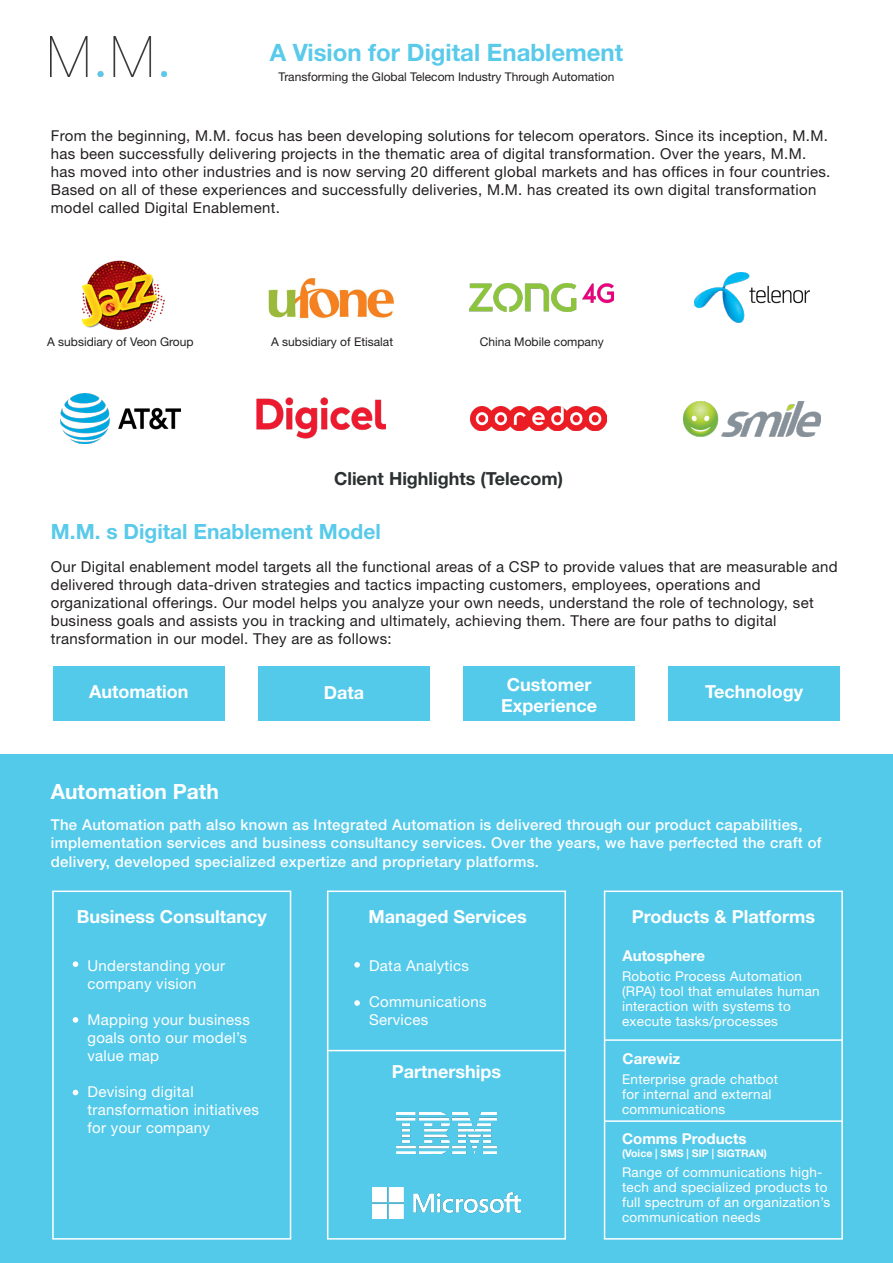
<style>
.page{position:relative;width:893px;height:1263px;background:#fff}
.page>*{position:absolute;margin:0;border:0;box-sizing:border-box;transform-origin:0 0}
.t1{font:700 24px "Helvetica Neue";color:#59caea}
.t2{font:700 21px "Helvetica Neue";color:#59caea}
.t3{font:700 21px "Helvetica Neue";color:#fff}
.t4{font:700 18px "Helvetica Neue";color:#fff}
.t5{font:700 18px "Helvetica Neue";color:#2b3031}
.t6{font:15px/18px "Helvetica Neue";letter-spacing:.02em;color:#231f20}
.t7{font:500 15px "Helvetica Neue";letter-spacing:.02em;color:#fff}
.t8{font:15px/18px "Helvetica Neue";letter-spacing:.02em;color:#fff}
.t9{font:700 15px "Helvetica Neue";color:#fff}
.t10{font:13.5px/15px "Helvetica Neue";letter-spacing:.02em;color:#fff}
.t11{font:12px "Helvetica Neue";color:#231f20}
.t12{font:700 10.5px "Helvetica Neue";color:#fff}
</style>
<div class="page">
<div style="left:0;top:755px;width:893px;height:508px;background:#54caea"></div>
<div style="left:53px;top:666px;width:172px;height:55px;background:#54caea"></div>
<div style="left:52px;top:890px;width:239px;height:349px;background:#54caea;border:2px solid #fff"></div>
<div style="left:327px;top:890px;width:239px;height:349px;background:#54caea;border:2px solid #fff"></div>
<div style="left:604px;top:890px;width:239px;height:349px;background:#54caea;border:2px solid #fff"></div>
<div style="left:258px;top:666px;width:172px;height:55px;background:#54caea"></div>
<div style="left:463px;top:666px;width:172px;height:55px;background:#54caea"></div>
<div style="left:668px;top:666px;width:172px;height:55px;background:#54caea"></div>
<img style="left:51px;top:36px;width:116px;height:41px">
<img style="left:81px;top:260px;width:84px;height:71px">
<img style="left:256px;top:397px;width:130px;height:41px">
<img style="left:470px;top:406px;width:137px;height:25px">
<img style="left:684px;top:401px;width:137px;height:35px">
<img style="left:694px;top:272px;width:116px;height:51px">
<img style="left:470px;top:283px;width:144px;height:29px">
<img style="left:61px;top:394px;width:120px;height:49px">
<img style="left:268px;top:278px;width:126px;height:41px">
<svg style="left:73px;top:961px;width:5px;height:6px"></svg>
<svg style="left:354px;top:962px;width:6px;height:6px"></svg>
<svg style="left:73px;top:1017px;width:5px;height:6px"></svg>
<svg style="left:354px;top:1000px;width:6px;height:6px"></svg>
<svg style="left:73px;top:1090px;width:5px;height:5px"></svg>
<hr style="left:605px;top:1039px;width:237px;height:2px;background:#fff">
<hr style="left:328px;top:1050px;width:237px;height:1px;background:#fff">
<hr style="left:605px;top:1120px;width:237px;height:2px;background:#fff">
<img style="left:396px;top:1113px;width:101px;height:40px">
<img style="left:372px;top:1187px;width:148px;height:32px">
<p class="t1" style="left:270px;top:34px;width:355px">A Vision for Digital Enablement</p>
<p class="t11" style="left:279px;top:68px;width:337px">Transforming the Global Telecom Industry Through Automation</p>
<p class="t6" style="left:51px;top:127px;width:781px">From the beginning, M.M. focus has been developing solutions for telecom operators. Since its inception, M.M. has been successfully delivering projects in the thematic area of digital transformation. Over the years, M.M. has moved into other industries and is now serving 20 different global markets and has offices in four countries.<br>Based on all of these experiences and successfully deliveries, M.M. has created its own digital transformation model called Digital Enablement.</p>
<p class="t11" style="left:47px;top:333px;width:148px">A subsidiary of Veon Group</p>
<p class="t11" style="left:271px;top:333px;width:124px">A subsidiary of Etisalat</p>
<p class="t11" style="left:480px;top:333px;width:125px">China Mobile company</p>
<p class="t5" style="left:334px;top:464px;width:231px">Client Highlights (Telecom)</p>
<p class="t2" style="left:51px;top:515px;width:332px">M.M. s Digital Enablement Model</p>
<p class="t6" style="left:51px;top:558px;width:788px">Our Digital enablement model targets all the functional areas of a CSP to provide values that are measurable and</p>
<p class="t6" style="left:51px;top:576px;width:711px">delivered through data-driven strategies and tactics impacting customers, employees, operations and</p>
<p class="t6" style="left:51px;top:594px;width:764px">organizational offerings. Our model helps you analyze your own needs, understand the role of technology, set</p>
<p class="t6" style="left:51px;top:612px;width:727px">business goals and assists you in tracking and ultimately, achieving them. There are four paths to digital</p>
<p class="t6" style="left:51px;top:630px;width:342px">transformation in our model. They are as follows:</p>
<p class="t4" style="left:89px;top:678px;width:101px">Automation</p>
<p class="t3" style="left:51px;top:775px;width:169px">Automation Path</p>
<p class="t4" style="left:324px;top:678px;width:42px">Data</p>
<p class="t4" style="left:507px;top:670px;width:86px">Customer</p>
<p class="t4" style="left:501px;top:691px;width:97px">Experience</p>
<p class="t4" style="left:705px;top:678px;width:99px">Technology</p>
<p class="t7" style="left:51px;top:813px;width:753px">The Automation path also known as Integrated Automation is delivered through our product capabilities,</p>
<p class="t7" style="left:51px;top:831px;width:772px">implementation services and business consultancy services. Over the years, we have perfected the craft of</p>
<p class="t7" style="left:51px;top:849px;width:490px">delivery, developed specialized expertize and proprietary platforms.</p>
<p class="t4" style="left:77px;top:903px;width:192px">Business Consultancy</p>
<p class="t4" style="left:368px;top:903px;width:160px">Managed Services</p>
<p class="t4" style="left:632px;top:903px;width:185px">Products &amp; Platforms</p>
<p class="t9" style="left:622px;top:944px;width:84px">Autosphere</p>
<p class="t8" style="left:87px;top:957px;width:139px">Understanding your</p>
<p class="t8" style="left:87px;top:975px;width:110px">company vision</p>
<p class="t8" style="left:87px;top:1011px;width:164px">Mapping your business goals onto our model’s value map</p>
<p class="t8" style="left:87px;top:1083px;width:108px">Devising digital</p>
<p class="t8" style="left:87px;top:1101px;width:173px">transformation initiatives for your company</p>
<p class="t8" style="left:369px;top:958px;width:102px">Data Analytics</p>
<p class="t8" style="left:369px;top:994px;width:119px">Communications<br>Services</p>
<p class="t10" style="left:622px;top:969px;width:199px">Robotic Process Automation (RPA) tool that emulates human interaction with systems to execute tasks/processes</p>
<p class="t9" style="left:623px;top:1047px;width:59px">Carewiz</p>
<p class="t4" style="left:392px;top:1057px;width:111px">Partnerships</p>
<p class="t10" style="left:622px;top:1072px;width:157px">Enterprise grade chatbot for internal and external communications</p>
<p class="t9" style="left:622px;top:1127px;width:126px">Comms Products</p>
<p class="t12" style="left:622px;top:1145px;width:146px">(Voice | SMS | SIP | SIGTRAN)</p>
<p class="t10" style="left:622px;top:1165px;width:210px">Range of communications high&shy;tech and specialized products to full spectrum of an organization’s communication needs</p>
</div>
